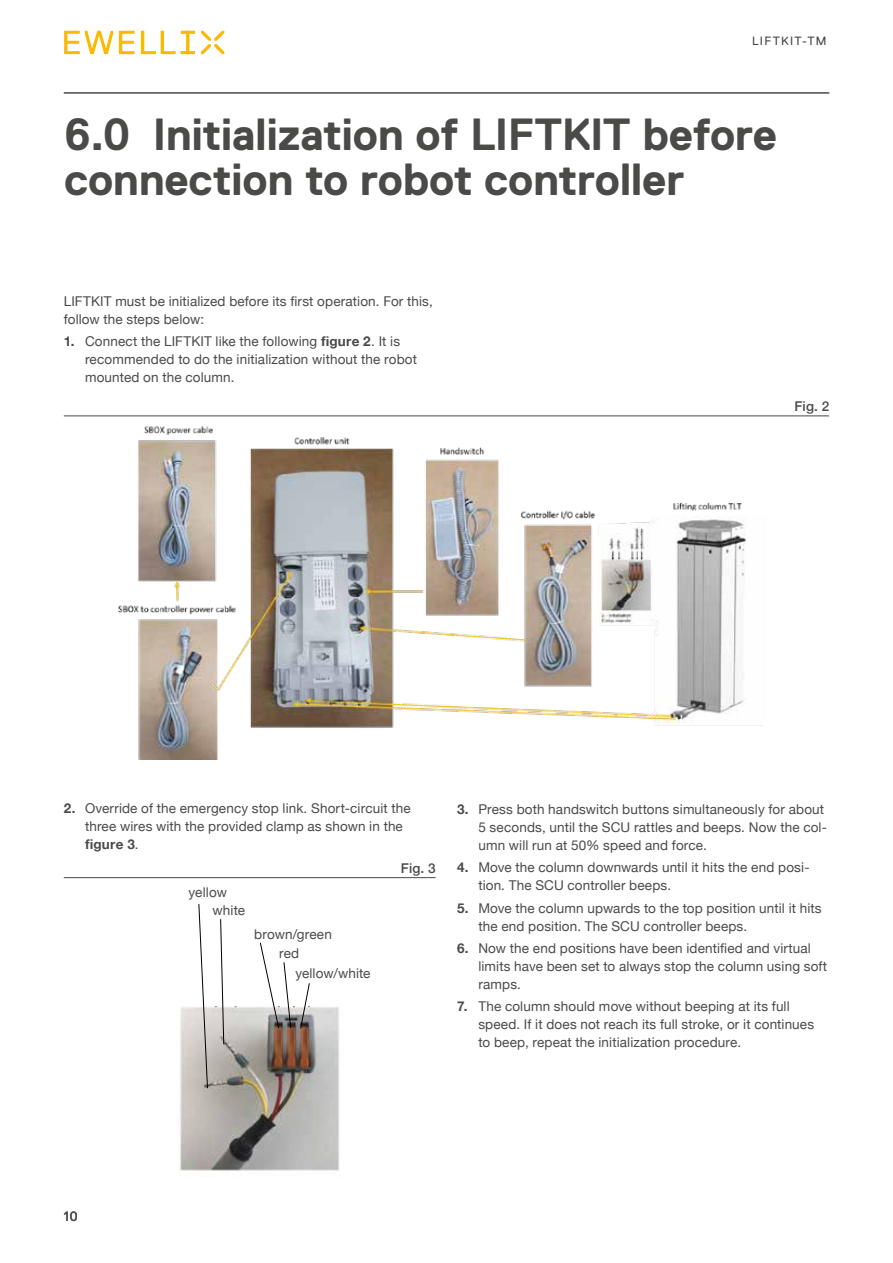
<style>
.page{position:relative;width:893px;height:1263px;background:#fff}
.page>*{position:absolute;margin:0;border:0;box-sizing:border-box;transform-origin:0 0}
.t1{font:700 45px/45px "Replica Std";letter-spacing:-.01em;color:#4a4a49}
.t2{font:13.5px/18px "Helvetica Neue";letter-spacing:.01em;color:#4a4a49}
.t3{font:500 13.5px "Helvetica Neue";letter-spacing:.01em;color:#4a4a49}
.t4{font:13.5px "Replica Std";color:#4a4a49}
.t5{font:12px "Replica Std";letter-spacing:.11em;color:#4a4a49}
.s1{font-weight:700}
</style>
<div class="page">
<svg style="left:64px;top:31px;width:131px;height:23px"></svg>
<svg style="left:201px;top:31px;width:23px;height:23px"></svg>
<hr style="left:64px;top:93px;width:765px;height:1px;background:#4a4a49">
<img style="left:117px;top:426px;width:646px;height:334px">
<hr style="left:64px;top:877px;width:372px;height:1px;background:#4a4a49">
<img style="left:179px;top:1007px;width:161px;height:164px">
<svg style="left:198px;top:904px;width:10px;height:185px"></svg>
<svg style="left:220px;top:919px;width:5px;height:126px"></svg>
<svg style="left:259px;top:942px;width:33px;height:87px"></svg>
<svg style="left:300px;top:983px;width:10px;height:46px"></svg>
<hr style="left:64px;top:415px;width:765px;height:1px;background:#4a4a49">
<p class="t5" style="left:752px;top:34px;width:76px">LIFTKIT-TM</p>
<h1 class="t1" style="left:64px;top:112px;width:714px">6.0 Initialization of LIFTKIT before connection to robot controller</h1>
<p class="t2" style="left:64px;top:293px;width:371px">LIFTKIT must be initialized before its first operation. For this, follow the steps below:</p>
<p class="t2" style="left:85px;top:333px;width:333px;text-indent:-21px"><span class="s1">1.</span> Connect the LIFTKIT like the following <span class="s1">figure 2</span>. It is recommended to do the initialization without the robot mounted on the column.</p>
<p class="t3" style="left:794px;top:396px;width:36px">Fig. 2</p>
<p class="t2" style="left:85px;top:800px;width:327px;text-indent:-21px"><span class="s1">2.</span> Override of the emergency stop link. Short-circuit the three wires with the provided clamp as shown in the <span class="s1">figure 3</span>.</p>
<p class="t3" style="left:401px;top:857px;width:36px">Fig. 3</p>
<p class="t2" style="left:213px;top:884px;width:34px;text-indent:-24px">yellow white</p>
<p class="t2" style="left:254px;top:926px;width:79px;line-height:18.9px;text-align:center">brown/green red</p>
<p class="t2" style="left:295px;top:965px;width:77px">yellow/white</p>
<p class="t2" style="left:478px;top:801px;width:350px;text-indent:-21px"><span class="s1">3.</span> Press both handswitch buttons simultaneously for about<br>5 seconds, until the SCU rattles and beeps. Now the col&shy;umn will run at 50% speed and force.</p>
<p class="t2" style="left:478px;top:859px;width:333px;text-indent:-21px"><span class="s1">4.</span> Move the column downwards until it hits the end posi&shy;tion. The SCU controller beeps.</p>
<p class="t2" style="left:478px;top:899px;width:345px;text-indent:-21px"><span class="s1">5.</span> Move the column upwards to the top position until it hits the end position. The SCU controller beeps.</p>
<p class="t2" style="left:478px;top:940px;width:350px;text-indent:-21px"><span class="s1">6.</span> Now the end positions have been identified and virtual limits have been set to always stop the column using soft ramps.</p>
<p class="t2" style="left:478px;top:998px;width:337px;text-indent:-21px"><span class="s1">7.</span> The column should move without beeping at its full speed. If it does not reach its full stroke, or it continues to beep, repeat the initialization procedure.</p>
<p class="t4" style="left:64px;top:1209px;width:15px">10</p>
</div>
